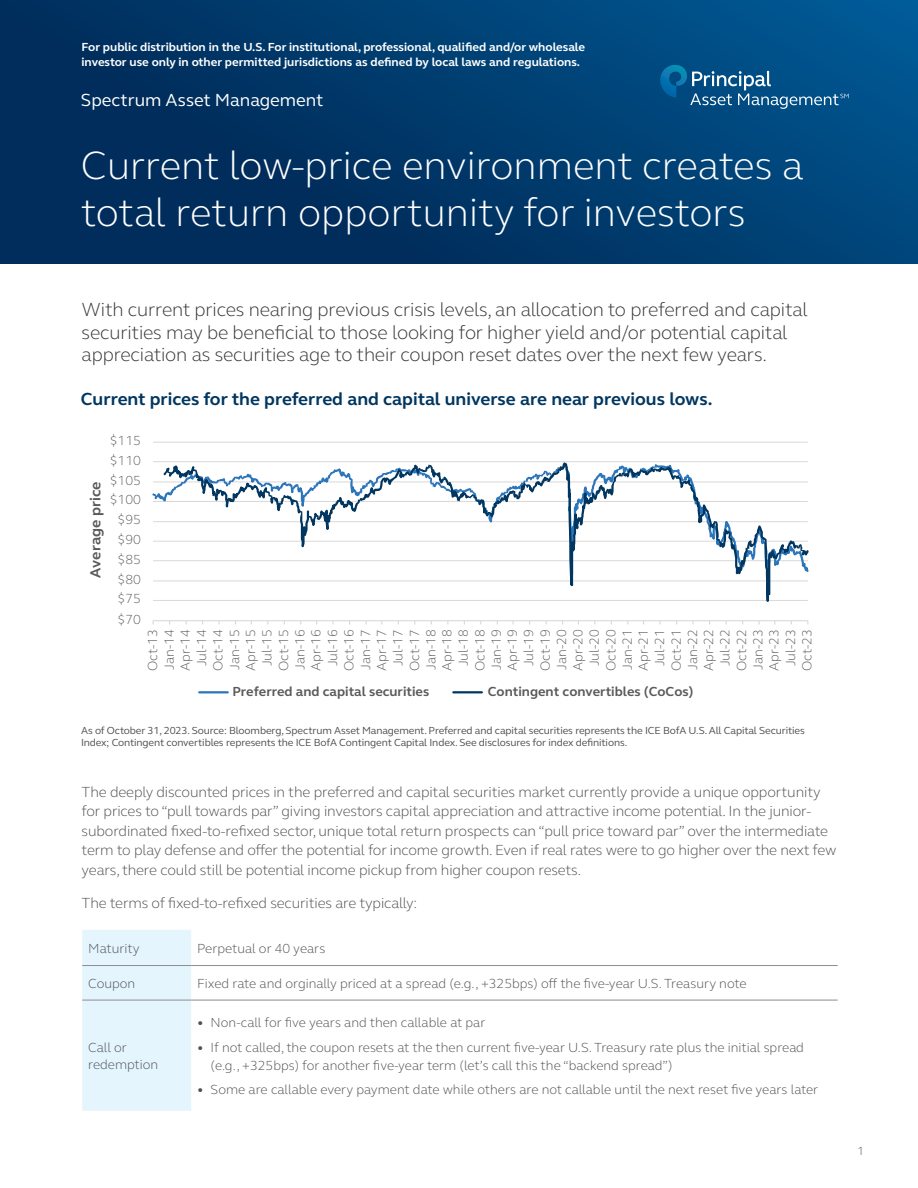
<style>
.page{position:relative;width:918px;height:1188px;background:#fff}
.page>*{position:absolute;margin:0;border:0;box-sizing:border-box;transform-origin:0 0}
.Medium_title{font:300 40.5px/46.5px "FS Elliot Pro";color:#fff}
.BODY{font:300 19.5px/22.5px "FS Elliot Pro";letter-spacing:-.01em;color:#343433}
.Sub-head{font:700 18px "FS Elliot Pro";color:#003660}
.Principal_investment_team_name{font:18px "FS Elliot Pro";color:#fff}
.BODY-2{font:300 15px/19.5px "FS Elliot Pro";letter-spacing:-.01em;color:#4e4f53}
.t1{font:700 15px "FS Elliot Pro";color:#595a5a}
.Sub-head-2{font:300 13.5px/16.5px "FS Elliot Pro";color:#4e4f53}
.t2{font:300 13.5px/16.4px "FS Elliot Pro";color:#595a5a;text-align:center}
.t3{font:700 13.5px "FS Elliot Pro";color:#595a5a}
.Top_disclaimer{font:700 12px/15px "FS Elliot Pro";color:#fff}
.t4{font:300 12px "FS Elliot Pro";color:#4e4f53}
.disclosure{font:10.5px/12px "FS Elliot Pro";letter-spacing:-.01em;color:#4e4f53}
</style>
<div class="page">
<svg style="left:0;top:0;width:918px;height:264px;background:#003b6d"></svg>
<svg style="left:660px;top:65px;width:189px;height:43px;background:#1c6394"></svg>
<div style="left:82px;top:930px;width:109px;height:181px;background:#e4f5fd"></div>
<hr style="left:82px;top:965px;width:109px;height:1px;background:#8e8d8f">
<hr style="left:191px;top:965px;width:647px;height:1px;background:#8e8d8f">
<hr style="left:82px;top:1000px;width:109px;height:1px;background:#8e8d8f">
<hr style="left:191px;top:1000px;width:647px;height:1px;background:#8e8d8f">
<hr style="left:153px;top:600px;width:655px;height:1px;background:#dad9d9">
<hr style="left:153px;top:581px;width:655px;height:1px;background:#dad9d9">
<hr style="left:153px;top:461px;width:655px;height:1px;background:#dad9d9">
<hr style="left:153px;top:442px;width:655px;height:1px;background:#dad9d9">
<hr style="left:153px;top:620px;width:655px;height:1px;background:#dad9d9">
<svg style="left:163px;top:462px;width:646px;height:140px"></svg>
<hr style="left:199px;top:691px;width:29px;height:2px;background:#2b75bb">
<hr style="left:453px;top:691px;width:29px;height:2px;background:#003660">
<p class="Top_disclaimer" style="left:82px;top:39px;width:505px">For public distribution in the U.S. For institutional, professional, qualified and/or wholesale investor use only in other permitted jurisdictions as defined by local laws and regulations.</p>
<p class="Principal_investment_team_name" style="left:81px;top:88px;width:244px">Spectrum Asset Management</p>
<p class="Medium_title" style="left:81px;top:141px;width:724px">Current low-price environment creates a total return opportunity for investors</p>
<p class="BODY" style="left:82px;top:298px;width:728px">With current prices nearing previous crisis levels, an allocation to preferred and capital securities may be beneficial to those looking for higher yield and/or potential capital appreciation as securities age to their coupon reset dates over the next few years.</p>
<p class="Sub-head" style="left:81px;top:387px;width:633px">Current prices for the preferred and capital universe are near previous lows.</p>
<p class="t2" style="left:110px;top:432px;width:33px">$115</p>
<p class="t2" style="left:110px;top:452px;width:33px">$110</p>
<p class="t2" style="left:110px;top:472px;width:33px">$105</p>
<p class="t1" style="left:85px;top:578px;width:98px;rotate:-90deg">Average price</p>
<p class="t2" style="left:110px;top:491px;width:33px">$100</p>
<p class="t2" style="left:118px;top:511px;width:25px">$95</p>
<p class="t2" style="left:118px;top:531px;width:25px">$90</p>
<p class="t2" style="left:118px;top:551px;width:25px">$85</p>
<p class="t2" style="left:118px;top:571px;width:25px">$80</p>
<p class="t2" style="left:118px;top:590px;width:25px">$75</p>
<p class="t2" style="left:118px;top:611px;width:25px">$70</p>
<p class="t2" style="left:144px;top:671px;width:43px;rotate:-90deg">Oct-13<br>Jan-14<br>Apr-14<br>Jul-14<br>Oct-14<br>Jan-15<br>Apr-15<br>Jul-15<br>Oct-15<br>Jan-16<br>Apr-16<br>Jul-16<br>Oct-16<br>Jan-17<br>Apr-17<br>Jul-17<br>Oct-17<br>Jan-18<br>Apr-18<br>Jul-18<br>Oct-18<br>Jan-19<br>Apr-19<br>Jul-19<br>Oct-19<br>Jan-20<br>Apr-20<br>Jul-20<br>Oct-20<br>Jan-21<br>Apr-21<br>Jul-21<br>Oct-21<br>Jan-22<br>Apr-22<br>Jul-22<br>Oct-22<br>Jan-23<br>Apr-23<br>Jul-23<br>Oct-23</p>
<p class="t3" style="left:232px;top:683px;width:198px">Preferred and capital securities</p>
<p class="t3" style="left:488px;top:683px;width:207px">Contingent convertibles (CoCos)</p>
<p class="disclosure" style="left:81px;top:724px;width:725px">As of October 31, 2023. Source: Bloomberg, Spectrum Asset Management. Preferred and capital securities represents the ICE BofA U.S. All Capital Securities<br>Index; Contingent convertibles represents the ICE BofA Contingent Capital Index. See disclosures for index definitions.</p>
<p class="BODY-2" style="left:82px;top:782px;width:756px">The deeply discounted prices in the preferred and capital securities market currently provide a unique opportunity for prices to “pull towards par” giving investors capital appreciation and attractive income potential. In the junior&shy;subordinated fixed-to-refixed sector, unique total return prospects can “pull price toward par” over the intermediate term to play defense and offer the potential for income growth. Even if real rates were to go higher over the next few years, there could still be potential income pickup from higher coupon resets.</p>
<p class="BODY-2" style="left:82px;top:893px;width:337px">The terms of fixed-to-refixed securities are typically:</p>
<p class="Sub-head-2" style="left:88px;top:940px;width:53px">Maturity</p>
<p class="Sub-head-2" style="left:197px;top:940px;width:130px">Perpetual or 40 years</p>
<p class="Sub-head-2" style="left:88px;top:975px;width:49px">Coupon</p>
<p class="Sub-head-2" style="left:197px;top:975px;width:551px">Fixed rate and orginally priced at a spread (e.g., +325bps) off the five-year U.S. Treasury note</p>
<p class="Sub-head-2" style="left:88px;top:1039px;width:72px">Call or redemption</p>
<p class="Sub-head-2" style="left:197px;top:1014px;width:290px">• Non-call for five years and then callable at par</p>
<p class="Sub-head-2" style="left:211px;top:1038px;width:595px;line-height:18px;text-indent:-14px">• If not called, the coupon resets at the then current five-year U.S. Treasury rate plus the initial spread (e.g., +325bps) for another five-year term (let’s call this the “backend spread”)</p>
<p class="Sub-head-2" style="left:197px;top:1081px;width:623px">• Some are callable every payment date while others are not callable until the next reset five years later</p>
<p class="t4" style="left:857px;top:1143px;width:8px">1</p>
</div>
